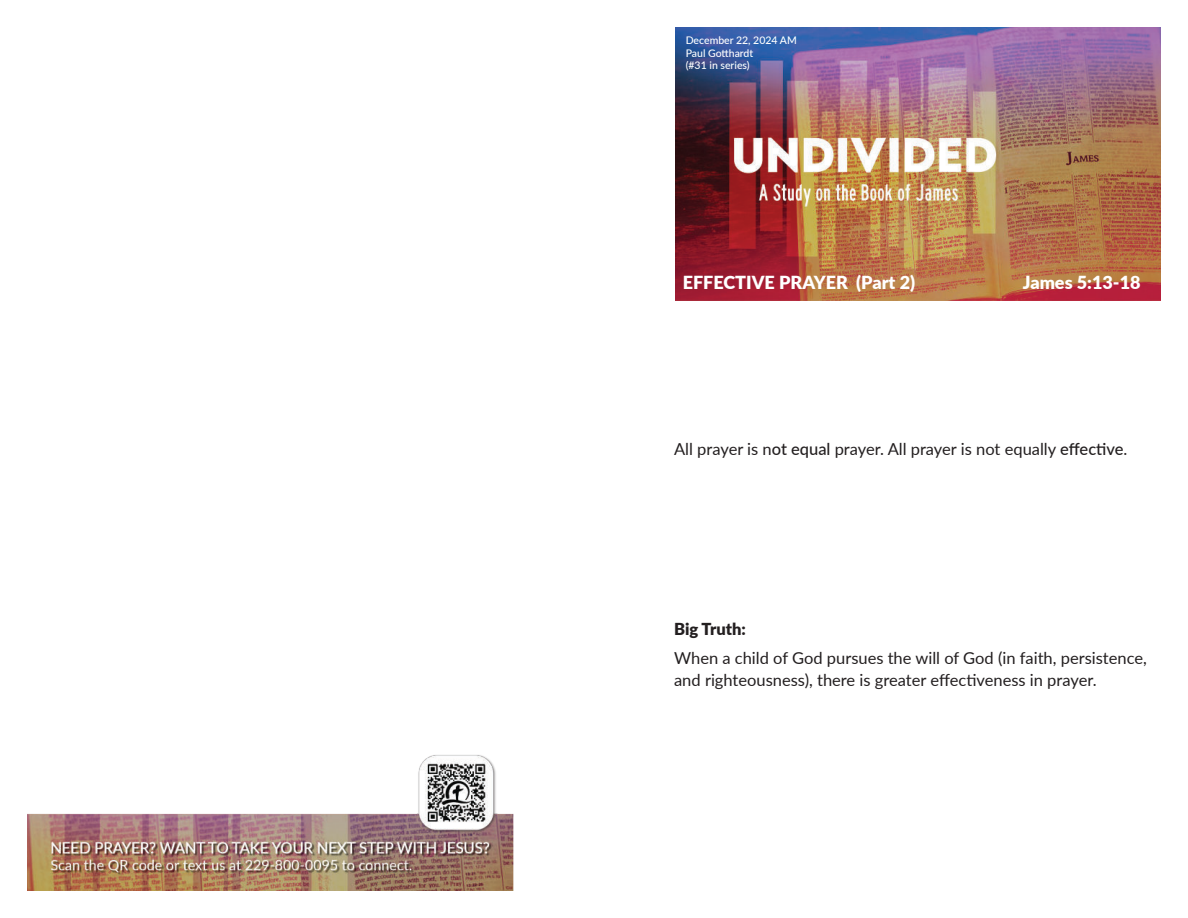
<style>
.page{position:relative;width:1188px;height:918px;background:#fff}
.page>*{position:absolute;margin:0;border:0;box-sizing:border-box;transform-origin:0 0}
.t1{font:900 18px "Lato";color:#fff}
.t2{font:16.5px/22.5px "Lato";color:#231f20}
.t3{font:900 16.5px "Lato";color:#231f20}
.t4{font:500 10.5px/12.6px "Lato";color:#fff}
.s1{font-weight:500}
</style>
<div class="page">
<img style="left:675px;top:27px;width:486px;height:273px">
<img style="left:27px;top:755px;width:487px;height:136px">
<p class="t4" style="left:686px;top:35px;width:113px">December 22, 2024 AM<br>Paul Gotthardt<br>(#31 in series)</p>
<p class="t1" style="left:683px;top:275px;width:234px">EFFECTIVE PRAYER (Part 2)</p>
<p class="t1" style="left:1023px;top:275px;width:119px">James 5:13-18</p>
<p class="t2" style="left:674px;top:439px;width:455px">All prayer is n<span class="s1">ot equal</span> prayer. All prayer is not equally <span class="s1">effective</span>.</p>
<p class="t3" style="left:674px;top:622px;width:73px">Big Truth:</p>
<p class="t2" style="left:674px;top:647px;width:474px">When a child of God pursues the will of God (in faith, persistence, and righteousness), there is greater effectiveness in prayer.</p>
</div>
